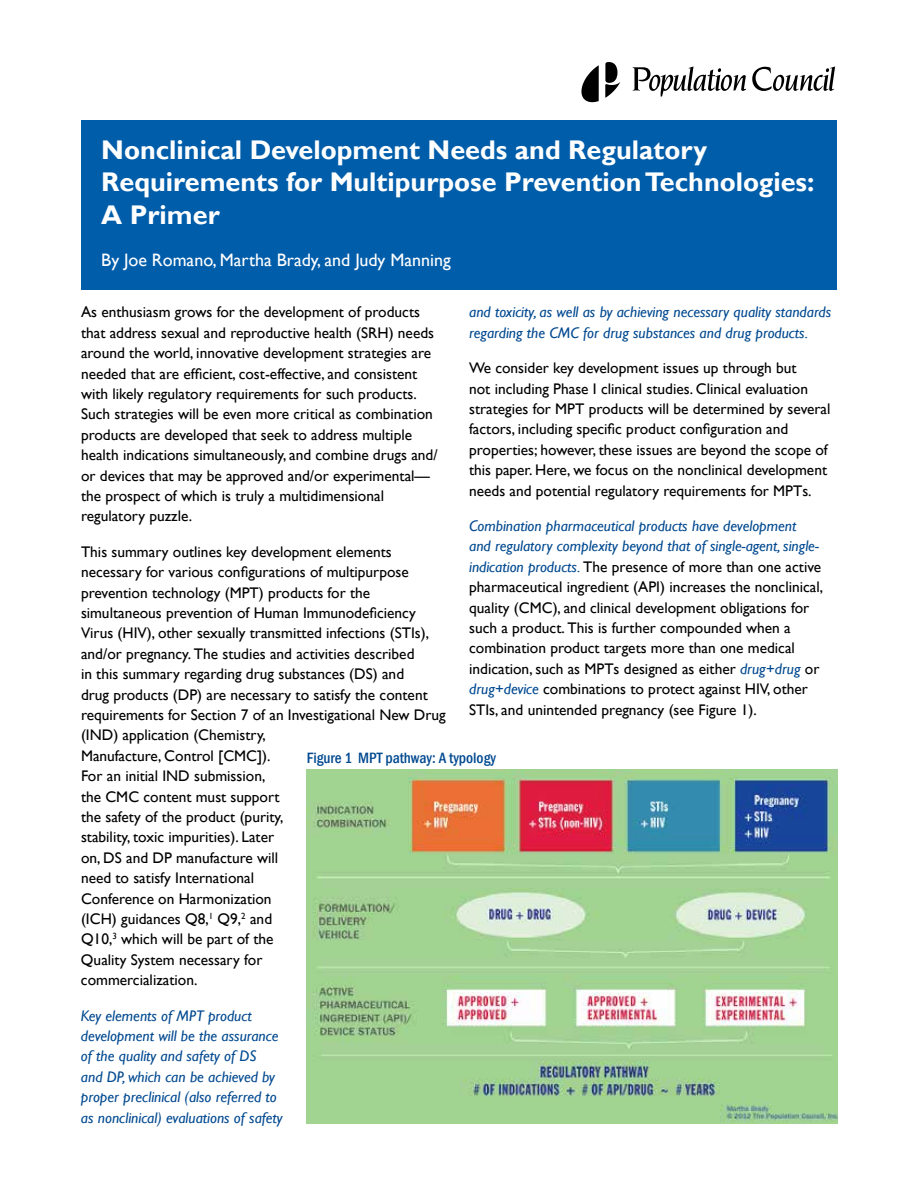
<style>
.page{position:relative;width:918px;height:1188px;background:#fff}
.page>*{position:absolute;margin:0;border:0;box-sizing:border-box;transform-origin:0 0}
.t1{font:700 27px/32.4px "Gill Sans";color:#fff}
.t2{font:18px "Gill Sans";color:#fff}
.t3{font:15.3px/20.4px "Gill Sans";color:#000}
.t4{font:italic 15.3px/20.4px "Gill Sans";color:#004990}
.t5{font:500 condensed 15.3px "Franklin Gothic";color:#004990}
.s1{font-style:italic;color:#004990}
</style>
<div class="page">
<div style="left:81px;top:120px;width:756px;height:170px;background:#005daa"></div>
<svg style="left:581px;top:65px;width:18px;height:37px"></svg>
<svg style="left:633px;top:66px;width:113px;height:31px"></svg>
<svg style="left:752px;top:66px;width:83px;height:25px"></svg>
<svg style="left:605px;top:62px;width:15px;height:36px"></svg>
<img style="left:307px;top:769px;width:531px;height:355px">
<h1 class="t1" style="left:101px;top:134px;width:715px">Nonclinical Development Needs and Regulatory<br>Requirements for Multipurpose Prevention Technologies:<br>A Primer</h1>
<p class="t2" style="left:101px;top:249px;width:351px">By Joe Romano, Martha Brady, and Judy Manning</p>
<p class="t3" style="left:81px;top:302px;width:358px">As enthusiasm grows for the development of products that address sexual and reproductive health (SRH) needs around the world, innovative development strategies are needed that are efficient, cost-effective, and consistent with likely regulatory requirements for such products.<br>Such strategies will be even more critical as combination products are developed that seek to address multiple health indications simultaneously, and combine drugs and/ or devices that may be approved and/or experimental— the prospect of which is truly a multidimensional regulatory puzzle.</p>
<p class="t3" style="left:81px;top:542px;width:366px">This summary outlines key development elements necessary for various configurations of multipurpose prevention technology (MPT) products for the simultaneous prevention of Human Immunodeficiency Virus (HIV), other sexually transmitted infections (STIs), and/or pregnancy. The studies and activities described<br>in this summary regarding drug substances (DS) and<br>drug products (DP) are necessary to satisfy the content requirements for Section 7 of an Investigational New Drug (IND) application (Chemistry,<br>Manufacture, Control [CMC]).<br>For an initial IND submission,<br>the CMC content must support<br>the safety of the product (purity,<br>stability, toxic impurities). Later<br>on, DS and DP manufacture will<br>need to satisfy International<br>Conference on Harmonization<br>(ICH) guidances Q8,<sup>1</sup> Q9,<sup>2</sup> and<br>Q10,<sup>3</sup> which will be part of the<br>Quality System necessary for<br>commercialization.</p>
<p class="t4" style="left:81px;top:1006px;width:203px">Key elements of MPT product development will be the assurance of the quality and safety of DS<br>and DP, which can be achieved by proper preclinical (also referred to as nonclinical) evaluations of safety</p>
<p class="t4" style="left:469px;top:302px;width:364px">and toxicity, as well as by achieving necessary quality standards regarding the CMC for drug substances and drug products.</p>
<p class="t3" style="left:469px;top:358px;width:363px">We consider key development issues up through but<br>not including Phase I clinical studies. Clinical evaluation strategies for MPT products will be determined by several factors, including specific product configuration and properties; however, these issues are beyond the scope of this paper. Here, we focus on the nonclinical development needs and potential regulatory requirements for MPTs.</p>
<p class="t3" style="left:469px;top:516px;width:356px"><span class="s1">Combination pharmaceutical products have development<br>and regulatory complexity beyond that of single-agent, single&shy;indication products.</span> The presence of more than one active pharmaceutical ingredient (API) increases the nonclinical, quality (CMC), and clinical development obligations for such a product. This is further compounded when a combination product targets more than one medical indication, such as MPTs designed as either <span class="s1">drug+drug</span> or <span class="s1">drug+device</span> combinations to protect against HIV, other STIs, and unintended pregnancy (see Figure 1).</p>
<p class="t5" style="left:307px;top:748px;width:191px">Figure 1 MPT pathway: A typology</p>
</div>
